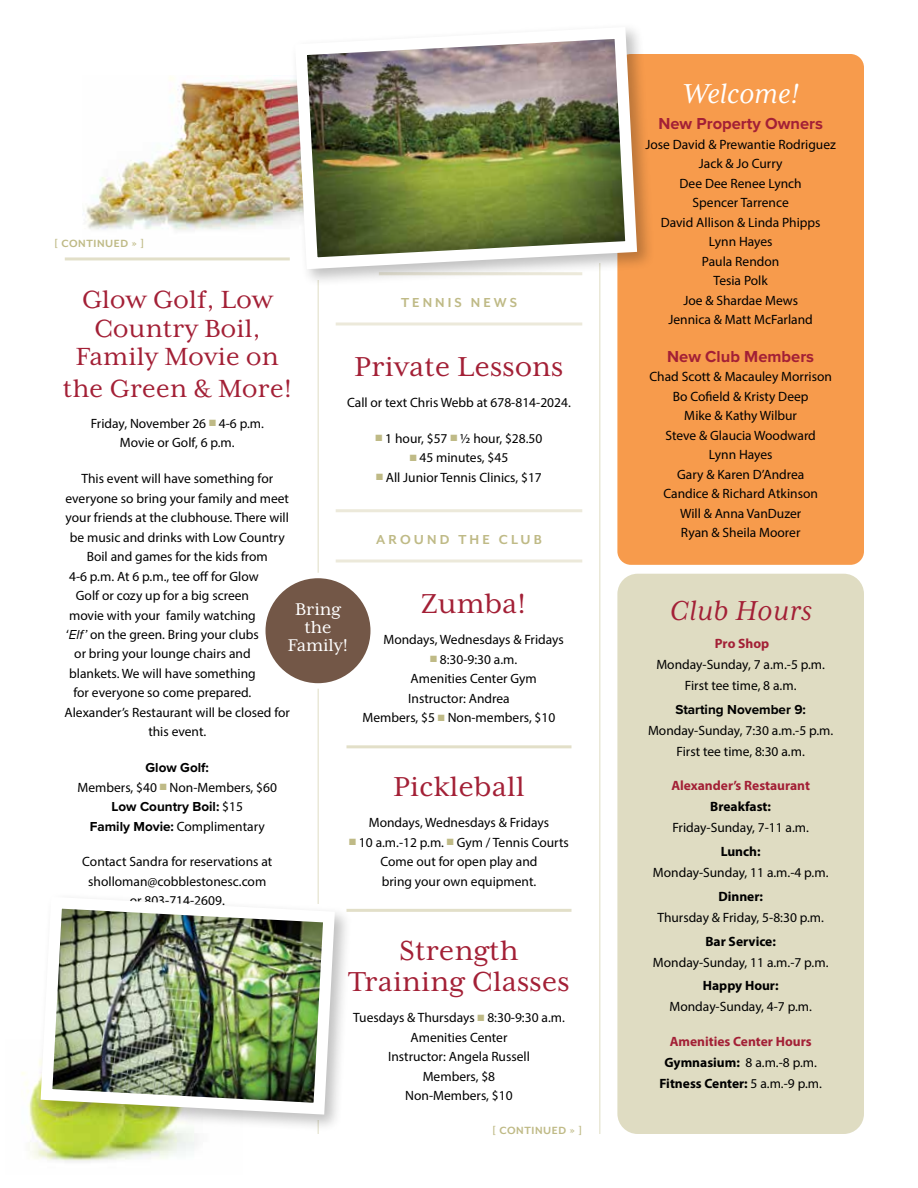
<style>
.page{position:relative;width:918px;height:1188px;background:#fff}
.page>*{position:absolute;margin:0;border:0;box-sizing:border-box;transform-origin:0 0}
.t1{font:31.5px/31.5px "Mrs Eaves XL Serif OT";letter-spacing:.01em;color:#a32036;text-align:center}
.t2{font:italic 31.5px "Mrs Eaves XL Serif OT";letter-spacing:.02em;color:#a32036}
.t3{font:italic 31.5px "Mrs Eaves XL Serif OT";color:#fff}
.t4{font:28.5px/28.5px "Mrs Eaves XL Serif OT";letter-spacing:.01em;color:#a32036;text-align:center}
.t5{font:19.5px/18px "Mrs Eaves XL Serif OT";color:#fff;text-align:center}
.t6{font:700 16.5px "Proxima Nova";color:#a32036}
.t7{font:700 15px "Mr Eaves XL Mod OT";letter-spacing:.205em;color:#bfba86}
.t8{font:13.5px/19.5px "Myriad Pro";color:#000;text-align:center}
.t9{font:700 13.5px/21px "Myriad Pro";color:#000;text-align:center}
.t10{font:700 13.5px "Proxima Nova";color:#000}
.t11{font:700 13.5px "Myriad Pro";color:#a32036}
.t12{font:700 12px "Mr Eaves XL Mod OT";letter-spacing:.05em;color:#bfba86}
.s1{color:#bfba86}
.s2{font-family:"Proxima Nova";font-style:italic}
.s3{font-family:"Myriad Pro";font-weight:400}
.s4{font-family:"Proxima Nova";font-weight:700}
.s5{color:#a32036}
.s6{font-weight:400}
</style>
<div class="page">
<hr style="left:599px;top:162px;width:1px;height:972px;background:#bfba86">
<hr style="left:318px;top:162px;width:1px;height:972px;background:#bfba86">
<img style="left:21px;top:1072px;width:174px;height:90px">
<img style="left:86px;top:76px;width:203px;height:155px">
<div style="left:617px;top:54px;width:247px;height:511px;background:#f79b4c;border-radius:14px"></div>
<hr style="left:336px;top:322px;width:246px;height:3px;background:#ece9da">
<hr style="left:336px;top:509px;width:246px;height:3px;background:#ece9da">
<hr style="left:336px;top:559px;width:246px;height:3px;background:#ece9da">
<hr style="left:346px;top:745px;width:226px;height:3px;background:#e2dfc8">
<hr style="left:346px;top:909px;width:226px;height:3px;background:#e2dfc8">
<hr style="left:65px;top:257px;width:225px;height:3px;background:#e2dfc8">
<div style="left:617px;top:574px;width:247px;height:560px;background:#dfdcc2;border-radius:20px"></div>
<div style="left:290px;top:22px;width:365px;height:265px;background:#000;opacity:.25"></div>
<img style="left:289px;top:22px;width:354px;height:253px">
<div style="left:260px;top:573px;width:116px;height:116px;background:#fff;border-radius:50%"></div>
<div style="left:266px;top:578px;width:104px;height:105px;background:#735747;border-radius:50%"></div>
<div style="left:35px;top:891px;width:318px;height:242px;background:#000;opacity:.25"></div>
<img style="left:35px;top:891px;width:306px;height:230px">
<p class="t12" style="left:54px;top:237px;width:92px">[ CONTINUED » ]</p>
<h2 class="t4" style="left:76px;top:285px;width:204px">Glow Golf, Low<br>Country Boil,<br>Family Movie on</h2>
<h2 class="t4" style="left:63px;top:374px;width:230px">the Green &amp; More!</h2>
<p class="t8" style="left:91px;top:413px;width:175px">Friday, November 26 <span class="s1">■</span> 4-6 p.m.<br>Movie or Golf, 6 p.m.</p>
<p class="t8" style="left:81px;top:469px;width:193px">This event will have something for</p>
<p class="t8" style="left:66px;top:488px;width:225px">everyone so bring your family and meet</p>
<p class="t8" style="left:66px;top:508px;width:225px">your friends at the clubhouse. There will</p>
<p class="t8" style="left:70px;top:527px;width:216px">be music and drinks with Low Country</p>
<p class="t8" style="left:87px;top:547px;width:183px">Boil and games for the kids from</p>
<p class="t8" style="left:69px;top:566px;width:191px">4-6 p.m. At 6 p.m., tee off for Glow</p>
<p class="t8" style="left:76px;top:586px;width:175px">Golf or cozy up for a big screen</p>
<p class="t8" style="left:69px;top:605px;width:188px">movie with your family watching</p>
<p class="t8" style="left:66px;top:625px;width:194px">‘<span class="s2">Elf’</span> on the green. Bring your clubs</p>
<p class="t8" style="left:74px;top:644px;width:178px">or bring your lounge chairs and</p>
<p class="t8" style="left:69px;top:664px;width:188px">blankets. We will have something</p>
<p class="t8" style="left:73px;top:683px;width:179px">for everyone so come prepared.</p>
<p class="t8" style="left:65px;top:702px;width:227px">Alexander’s Restaurant will be closed for</p>
<p class="t8" style="left:148px;top:722px;width:59px">this event.</p>
<p class="t10" style="left:146px;top:758px;width:65px">Glow Golf:</p>
<p class="t8" style="left:78px;top:777px;width:201px">Members, $40 <span class="s1">■</span> Non-Members, $60</p>
<p class="t10" style="left:112px;top:797px;width:133px">Low Country Boil: <span class="s3">$15</span></p>
<p class="t8" style="left:90px;top:816px;width:177px"><span class="s4">Family Movie:</span> Complimentary</p>
<p class="t8" style="left:82px;top:852px;width:191px">Contact Sandra for reservations at sholloman@cobblestonesc.com or 803-714-2609.</p>
<p class="t7" style="left:401px;top:295px;width:117px">TENNIS NEWS</p>
<h1 class="t1" style="left:355px;top:351px;width:210px">Private Lessons</h1>
<p class="t8" style="left:347px;top:393px;width:225px">Call or text Chris Webb at 678-814-2024.</p>
<p class="t8" style="left:376px;top:428px;width:168px"><span class="s1">■</span> 1 hour, $57 <span class="s1">■</span> ½ hour, $28.50</p>
<p class="t8" style="left:410px;top:448px;width:100px"><span class="s1">■</span> 45 minutes, $45</p>
<p class="t8" style="left:376px;top:467px;width:167px"><span class="s1">■</span> All Junior Tennis Clinics, $17</p>
<p class="t7" style="left:376px;top:532px;width:167px">AROUND THE CLUB</p>
<h1 class="t1" style="left:421px;top:588px;width:106px">Zumba!</h1>
<p class="t8" style="left:383px;top:630px;width:182px">Mondays, Wednesdays &amp; Fridays</p>
<p class="t8" style="left:430px;top:649px;width:89px"><span class="s1">■</span> 8:30-9:30 a.m.</p>
<p class="t8" style="left:411px;top:669px;width:128px">Amenities Center Gym</p>
<p class="t8" style="left:408px;top:688px;width:103px">Instructor: Andrea</p>
<p class="t8" style="left:363px;top:708px;width:194px">Members, $5 <span class="s1">■</span> Non-members, $10</p>
<h3 class="t5" style="left:288px;top:601px;width:62px">Bring the<br>Family!</h3>
<h1 class="t1" style="left:393px;top:771px;width:133px">Pickleball</h1>
<p class="t8" style="left:369px;top:813px;width:182px">Mondays, Wednesdays &amp; Fridays</p>
<p class="t8" style="left:349px;top:832px;width:221px"><span class="s1">■</span> 10 a.m.-12 p.m. <span class="s1">■</span> Gym / Tennis Courts<br>Come out for open play and<br>bring your own equipment.</p>
<h1 class="t1" style="left:348px;top:934px;width:223px">Strength<br>Training Classes</h1>
<p class="t8" style="left:353px;top:1008px;width:213px">Tuesdays &amp; Thursdays <span class="s1">■</span> 8:30-9:30 a.m.<br>Amenities Center<br>Instructor: Angela Russell<br>Members, $8<br>Non-Members, $10</p>
<p class="t12" style="left:492px;top:1124px;width:92px">[ CONTINUED » ]</p>
<h1 class="t3" style="left:683px;top:78px;width:117px">Welcome!</h1>
<p class="t6" style="left:658px;top:111px;width:166px">New Property Owners</p>
<p class="t8" style="left:645px;top:134px;width:192px">Jose David &amp; Prewantie Rodriguez<br>Jack &amp; Jo Curry<br>Dee Dee Renee Lynch<br>Spencer Tarrence<br>David Allison &amp; Linda Phipps<br>Lynn Hayes<br>Paula Rendon<br>Tesia Polk<br>Joe &amp; Shardae Mews<br>Jennica &amp; Matt McFarland</p>
<p class="t6" style="left:667px;top:344px;width:148px">New Club Members</p>
<p class="t8" style="left:649px;top:367px;width:184px">Chad Scott &amp; Macauley Morrison<br>Bo Cofield &amp; Kristy Deep<br>Mike &amp; Kathy Wilbur<br>Steve &amp; Glaucia Woodward<br>Lynn Hayes<br>Gary &amp; Karen D’Andrea<br>Candice &amp; Richard Atkinson<br>Will &amp; Anna VanDuzer<br>Ryan &amp; Sheila Moorer</p>
<h1 class="t2" style="left:670px;top:595px;width:144px">Club Hours</h1>
<p class="t11" style="left:715px;top:635px;width:56px">Pro Shop</p>
<p class="t8" style="left:656px;top:654px;width:170px;line-height:21px">Monday-Sunday, 7 a.m.-5 p.m.<br>First tee time, 8 a.m.</p>
<p class="t10" style="left:675px;top:699px;width:132px">Starting November 9:</p>
<p class="t8" style="left:648px;top:720px;width:187px;line-height:21px">Monday-Sunday, 7:30 a.m.-5 p.m.<br>First tee time, 8:30 a.m.</p>
<p class="t11" style="left:671px;top:777px;width:140px">Alexander’s Restaurant</p>
<p class="t9" style="left:710px;top:796px;width:62px">Breakfast:</p>
<p class="t8" style="left:672px;top:818px;width:138px">Friday-Sunday, 7-11 a.m.</p>
<p class="t9" style="left:721px;top:841px;width:42px">Lunch:</p>
<p class="t8" style="left:653px;top:863px;width:177px">Monday-Sunday, 11 a.m.-4 p.m.</p>
<p class="t9" style="left:718px;top:885px;width:46px">Dinner:</p>
<p class="t8" style="left:657px;top:907px;width:168px">Thursday &amp; Friday, 5-8:30 p.m.</p>
<p class="t9" style="left:705px;top:930px;width:72px">Bar Service:</p>
<p class="t8" style="left:653px;top:952px;width:177px">Monday-Sunday, 11 a.m.-7 p.m.</p>
<p class="t9" style="left:703px;top:975px;width:77px">Happy Hour:</p>
<p class="t8" style="left:669px;top:997px;width:144px">Monday-Sunday, 4-7 p.m.</p>
<p class="t9" style="left:659px;top:1030px;width:164px"><span class="s5">Amenities Center Hours<br></span>Gymnasium: <span class="s6">8 a.m.-8 p.m.<br></span>Fitness Center: <span class="s6">5 a.m.-9 p.m.</span></p>
</div>
